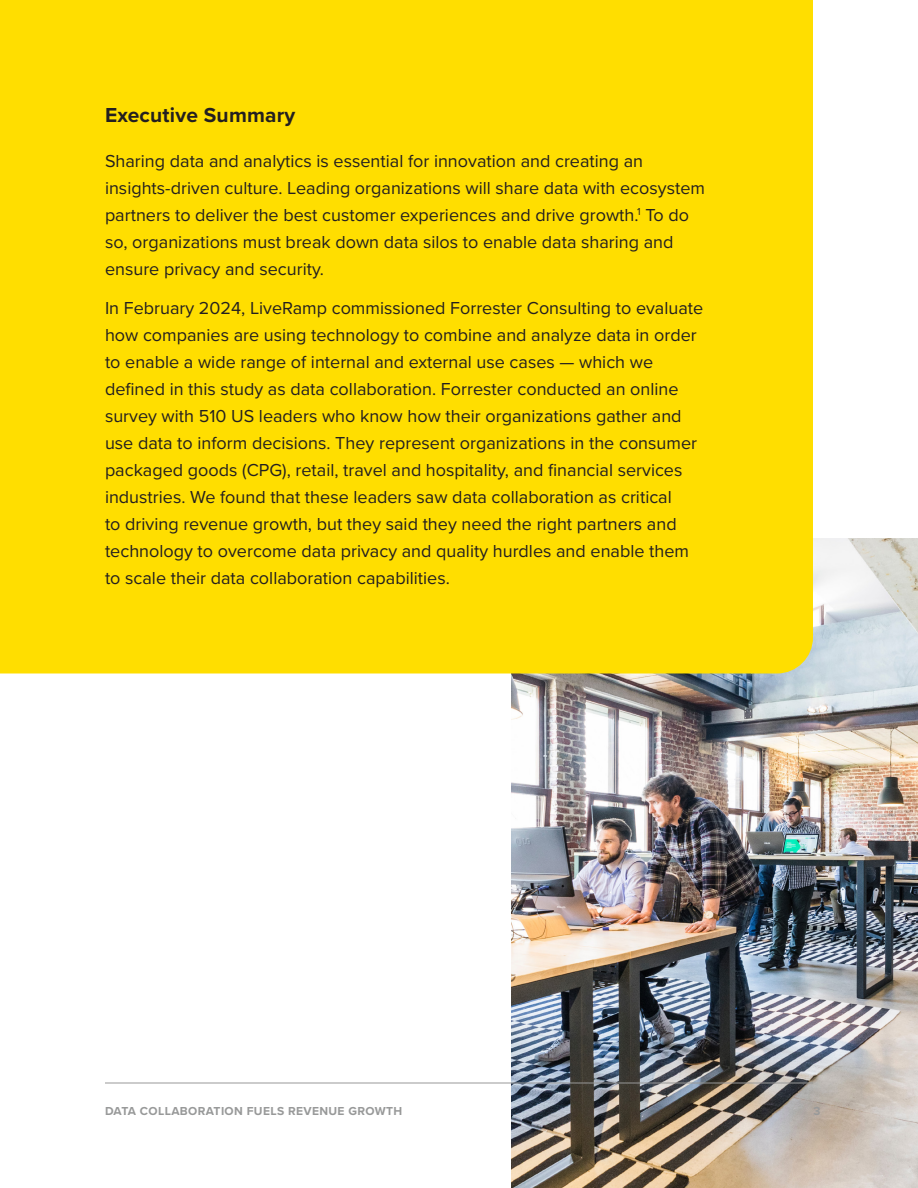
<style>
.page{position:relative;width:918px;height:1188px;background:#fff}
.page>*{position:absolute;margin:0;border:0;box-sizing:border-box;transform-origin:0 0}
.Section_Header__h2{font:700 21px "Proxima Nova";letter-spacing:.01em;color:#231f20}
.Body_Copy__p{font:18px/27px "Proxima Nova";color:#231f20}
.t1{font:700 12px "Proxima Nova";letter-spacing:.03em;color:#989999}
</style>
<div class="page">
<img style="left:512px;top:538px;width:406px;height:650px">
<div style="left:0;top:0;width:813px;height:674px;background:#ffde00"></div>
<hr style="left:105px;top:1083px;width:708px;height:1px;background:#989999">
<p class="Section_Header__h2" style="left:105px;top:99px;width:192px">Executive Summary</p>
<p class="Body_Copy__p" style="left:105px;top:146px;width:602px">Sharing data and analytics is essential for innovation and creating an insights-driven culture. Leading organizations will share data with ecosystem partners to deliver the best customer experiences and drive growth.<sup>1</sup> To do so, organizations must break down data silos to enable data sharing and ensure privacy and security.</p>
<p class="Body_Copy__p" style="left:105px;top:293px;width:600px">In February 2024, LiveRamp commissioned Forrester Consulting to evaluate how companies are using technology to combine and analyze data in order to enable a wide range of internal and external use cases — which we defined in this study as data collaboration. Forrester conducted an online survey with 510 US leaders who know how their organizations gather and use data to inform decisions. They represent organizations in the consumer packaged goods (CPG), retail, travel and hospitality, and financial services industries. We found that these leaders saw data collaboration as critical<br>to driving revenue growth, but they said they need the right partners and technology to overcome data privacy and quality hurdles and enable them to scale their data collaboration capabilities.</p>
<p class="t1" style="left:105px;top:1102px;width:299px">DATA COLLABORATION FUELS REVENUE GROWTH</p>
<p class="t1" style="left:813px;top:1102px;width:9px">3</p>
</div>
